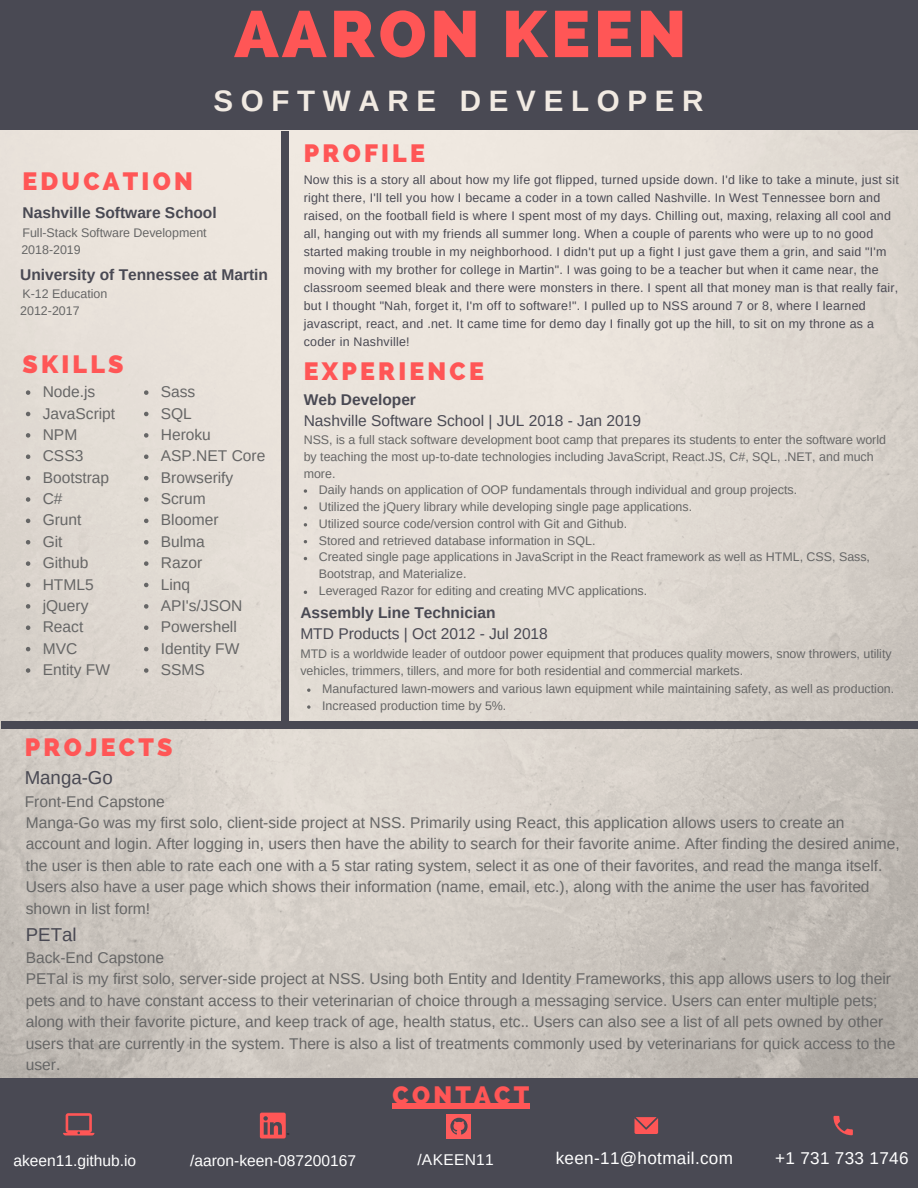
<style>
.page{position:relative;width:918px;height:1188px;background:#fff}
.page>*{position:absolute;margin:0;border:0;box-sizing:border-box;transform-origin:0 0}
.t1{font:800 65.4px "Raleway";letter-spacing:.06em;color:#ff5656}
.t2{font:700 29.55px "Arimo";letter-spacing:.26em;color:#f1eae2}
.t3{font:800 24.9px "Raleway";letter-spacing:.13em;color:#ff5656}
.t4{font:18.75px "Arimo";color:#494953}
.t5{font:17.1px "Arimo";letter-spacing:.02em;color:#fff}
.t6{font:15.6px/21.3px "Arimo";color:#666}
.t7{font:700 15.6px "Arimo";color:#494953}
.t8{font:15.6px "Arimo";color:#494953}
.t9{font:15.6px "Arimo";color:#fff}
.t10{font:15.6px "Arimo";letter-spacing:.02em;color:#fff}
.t11{font:12.45px/16.8px "Arimo";color:#666}
.t12{font:12.45px/18px "Arimo";letter-spacing:.02em;color:#494953}
</style>
<div class="page">
<img style="left:0;top:129px;width:918px;height:949px">
<div style="left:0;top:0;width:918px;height:129px;background:#494953"></div>
<svg style="left:304px;top:489px;width:3px;height:4px"></svg>
<svg style="left:304px;top:506px;width:3px;height:4px"></svg>
<div style="left:281px;top:131px;width:8px;height:46px;background:#494953"></div>
<div style="left:281px;top:675px;width:8px;height:46px;background:#494953"></div>
<div style="left:281px;top:176px;width:8px;height:317px;background:#494953"></div>
<div style="left:281px;top:492px;width:8px;height:185px;background:#494953"></div>
<div style="left:2px;top:721px;width:46px;height:8px;background:#494953"></div>
<svg style="left:916px;top:721px;width:2px;height:8px"></svg>
<div style="left:46px;top:721px;width:318px;height:8px;background:#494953"></div>
<div style="left:364px;top:721px;width:318px;height:8px;background:#494953"></div>
<div style="left:681px;top:721px;width:235px;height:8px;background:#494953"></div>
<svg style="left:26px;top:390px;width:4px;height:5px"></svg>
<svg style="left:26px;top:412px;width:4px;height:4px"></svg>
<svg style="left:26px;top:433px;width:4px;height:5px"></svg>
<svg style="left:26px;top:454px;width:4px;height:5px"></svg>
<svg style="left:26px;top:476px;width:4px;height:4px"></svg>
<svg style="left:26px;top:497px;width:4px;height:5px"></svg>
<svg style="left:26px;top:519px;width:4px;height:4px"></svg>
<svg style="left:26px;top:540px;width:4px;height:4px"></svg>
<svg style="left:26px;top:561px;width:4px;height:5px"></svg>
<svg style="left:26px;top:583px;width:4px;height:4px"></svg>
<svg style="left:26px;top:604px;width:4px;height:5px"></svg>
<svg style="left:26px;top:626px;width:4px;height:4px"></svg>
<svg style="left:26px;top:647px;width:4px;height:4px"></svg>
<svg style="left:26px;top:668px;width:4px;height:5px"></svg>
<svg style="left:144px;top:390px;width:4px;height:5px"></svg>
<svg style="left:144px;top:412px;width:4px;height:4px"></svg>
<svg style="left:144px;top:433px;width:4px;height:5px"></svg>
<svg style="left:144px;top:454px;width:4px;height:5px"></svg>
<svg style="left:144px;top:476px;width:4px;height:4px"></svg>
<svg style="left:144px;top:497px;width:4px;height:5px"></svg>
<svg style="left:144px;top:519px;width:4px;height:4px"></svg>
<svg style="left:144px;top:540px;width:4px;height:4px"></svg>
<svg style="left:144px;top:561px;width:4px;height:5px"></svg>
<svg style="left:144px;top:583px;width:4px;height:4px"></svg>
<svg style="left:144px;top:604px;width:4px;height:5px"></svg>
<svg style="left:144px;top:626px;width:4px;height:4px"></svg>
<svg style="left:144px;top:647px;width:4px;height:4px"></svg>
<svg style="left:144px;top:668px;width:4px;height:5px"></svg>
<div style="left:0;top:1078px;width:918px;height:110px;background:#494953"></div>
<svg style="left:833px;top:1116px;width:20px;height:19px"></svg>
<svg style="left:635px;top:1117px;width:23px;height:17px"></svg>
<div style="left:260px;top:1113px;width:26px;height:25px;background:#ff5656;border-radius:2px"></div>
<svg style="left:263px;top:1116px;width:26px;height:19px"></svg>
<svg style="left:63px;top:1113px;width:31px;height:23px"></svg>
<div style="left:447px;top:1114px;width:24px;height:24px;background:#ff5c5c"></div>
<svg style="left:450px;top:1118px;width:18px;height:17px"></svg>
<div style="left:392px;top:1104px;width:138px;height:5px;background:#ff5656"></div>
<svg style="left:307px;top:688px;width:3px;height:4px"></svg>
<svg style="left:307px;top:705px;width:3px;height:4px"></svg>
<h1 class="t1" style="left:235px;top:-4px;width:453px">AARON KEEN</h1>
<h2 class="t2" style="left:213px;top:84px;width:492px">SOFTWARE DEVELOPER</h2>
<h3 class="t3" style="left:304px;top:139px;width:123px">PROFILE</h3>
<p class="t12" style="left:304px;top:171px;width:597px">Now this is a story all about how my life got flipped, turned upside down. I'd like to take a minute, just sit right there, I'll tell you how I became a coder in a town called Nashville. In West Tennessee born and raised, on the football field is where I spent most of my days. Chilling out, maxing, relaxing all cool and all, hanging out with my friends all summer long. When a couple of parents who were up to no good started making trouble in my neighborhood. I didn't put up a fight I just gave them a grin, and said "I'm moving with my brother for college in Martin". I was going to be a teacher but when it came near, the classroom seemed bleak and there were monsters in there. I spent all that money man is that really fair, but I thought "Nah, forget it, I'm off to software!". I pulled up to NSS around 7 or 8, where I learned javascript, react, and .net. It came time for demo day I finally got up the hill, to sit on my throne as a coder in Nashville!</p>
<h3 class="t3" style="left:304px;top:357px;width:182px">EXPERIENCE</h3>
<h3 class="t3" style="left:22px;top:167px;width:172px">EDUCATION</h3>
<p class="t7" style="left:22px;top:204px;width:196px">Nashville Software School</p>
<p class="t11" style="left:21px;top:225px;width:187px">Full-Stack Software Development<br>2018-2019</p>
<p class="t7" style="left:20px;top:266px;width:249px">University of Tennessee at Martin</p>
<p class="t11" style="left:20px;top:285px;width:89px">K-12 Education<br>2012-2017</p>
<h3 class="t3" style="left:22px;top:349px;width:103px">SKILLS</h3>
<p class="t6" style="left:43px;top:381px;width:74px">Node.js<br>JavaScript<br>NPM<br>CSS3<br>Bootstrap<br>C#<br>Grunt<br>Git<br>Github<br>HTML5 jQuery<br>React<br>MVC<br>Entity FW</p>
<p class="t6" style="left:161px;top:381px;width:106px">Sass<br>SQL<br>Heroku<br>ASP.NET Core<br>Browserify<br>Scrum<br>Bloomer<br>Bulma<br>Razor<br>Linq<br>API's/JSON<br>Powershell<br>Identity FW<br>SSMS</p>
<p class="t7" style="left:304px;top:391px;width:114px">Web Developer</p>
<p class="t8" style="left:304px;top:412px;width:339px">Nashville Software School | JUL 2018 - Jan 2019</p>
<p class="t11" style="left:304px;top:432px;width:584px">NSS, is a full stack software development boot camp that prepares its students to enter the software world</p>
<p class="t11" style="left:304px;top:449px;width:571px">by teaching the most up-to-date technologies including JavaScript, React.JS, C#, SQL, .NET, and much</p>
<p class="t11" style="left:304px;top:465px;width:33px">more.</p>
<p class="t11" style="left:319px;top:481px;width:480px">Daily hands on application of OOP fundamentals through individual and group projects.</p>
<p class="t11" style="left:319px;top:498px;width:375px">Utilized the jQuery library while developing single page applications.</p>
<p class="t11" style="left:319px;top:515px;width:310px">Utilized source code/version control with Git and Github.</p>
<p class="t11" style="left:319px;top:532px;width:278px">Stored and retrieved database information in SQL.</p>
<p class="t11" style="left:319px;top:549px;width:553px">Created single page applications in JavaScript in the React framework as well as HTML, CSS, Sass,</p>
<p class="t11" style="left:319px;top:566px;width:149px">Bootstrap, and Materialize.</p>
<p class="t11" style="left:319px;top:582px;width:330px">Leveraged Razor for editing and creating MVC applications.</p>
<p class="t7" style="left:300px;top:604px;width:197px">Assembly Line Technician</p>
<p class="t8" style="left:300px;top:625px;width:249px">MTD Products | Oct 2012 - Jul 2018</p>
<p class="t11" style="left:300px;top:645px;width:593px">MTD is a worldwide leader of outdoor power equipment that produces quality mowers, snow throwers, utility vehicles, trimmers, tillers, and more for both residential and commercial markets.</p>
<p class="t11" style="left:322px;top:680px;width:574px">Manufactured lawn-mowers and various lawn equipment while maintaining safety, as well as production.<br>Increased production time by 5%.</p>
<h3 class="t3" style="left:25px;top:733px;width:149px">PROJECTS</h3>
<p class="t4" style="left:25px;top:767px;width:90px">Manga-Go</p>
<p class="t6" style="left:25px;top:791px;width:877px">Front-End Capstone<br>Manga-Go was my first solo, client-side project at NSS. Primarily using React, this application allows users to create an account and login. After logging in, users then have the ability to search for their favorite anime. After finding the desired anime, the user is then able to rate each one with a 5 star rating system, select it as one of their favorites, and read the manga itself.<br>Users also have a user page which shows their information (name, email, etc.), along with the anime the user has favorited shown in list form!</p>
<p class="t4" style="left:26px;top:924px;width:52px">PETal</p>
<p class="t6" style="left:26px;top:947px;width:140px">Back-End Capstone</p>
<p class="t6" style="left:26px;top:968px;width:871px">PETal is my first solo, server-side project at NSS. Using both Entity and Identity Frameworks, this app allows users to log their pets and to have constant access to their veterinarian of choice through a messaging service. Users can enter multiple pets; along with their favorite picture, and keep track of age, health status, etc.. Users can also see a list of all pets owned by other users that are currently in the system. There is also a list of treatments commonly used by veterinarians for quick access to the user.</p>
<h3 class="t3" style="left:393px;top:1080px;width:138px">CONTACT</h3>
<p class="t9" style="left:14px;top:1151px;width:124px">akeen11.github.io</p>
<p class="t9" style="left:190px;top:1151px;width:167px">/aaron-keen-087200167</p>
<p class="t5" style="left:556px;top:1148px;width:179px">keen-11@hotmail.com</p>
<p class="t5" style="left:775px;top:1148px;width:135px">+1 731 733 1746</p>
<p class="t10" style="left:417px;top:1151px;width:78px">/AKEEN11</p>
</div>
